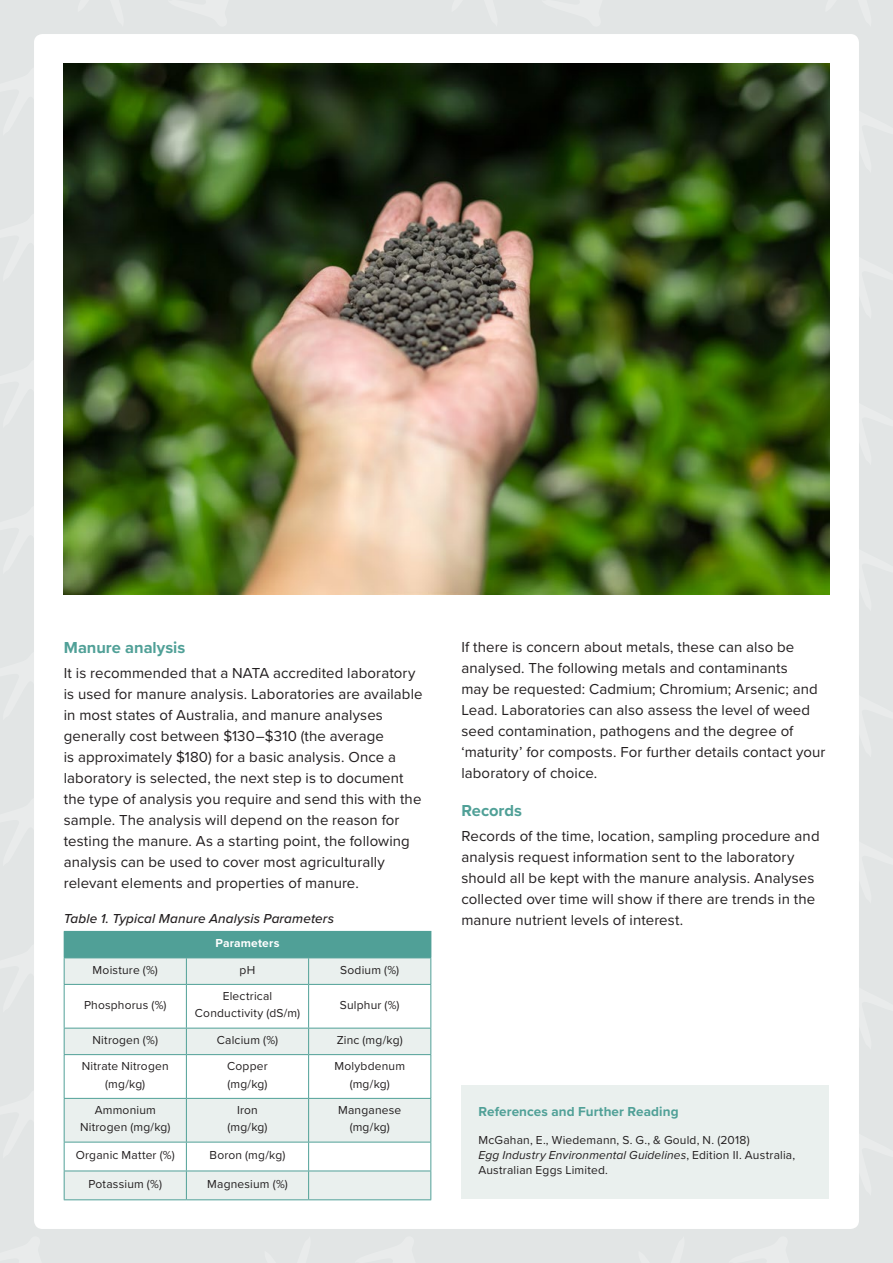
<style>
.page{position:relative;width:893px;height:1263px;background:#e2e5e5}
.page>*{position:absolute;margin:0;border:0;box-sizing:border-box;transform-origin:0 0}
.t1{font:700 16.5px "Proxima Nova";color:#50a097}
.t2{font:15px/21px "Proxima Nova";letter-spacing:.005em;color:#231f20}
.t3{font:italic 500 13.5px "Proxima Nova";letter-spacing:.01em;color:#231f20}
.t4{font:700 13.5px "Proxima Nova";letter-spacing:.01em;color:#50a097}
.t5{font:12px/17.2px "Proxima Nova";letter-spacing:.015em;color:#231f20;text-align:center}
.t6{font:700 12px "Proxima Nova";letter-spacing:.01em;color:#fff}
.s1{font-style:italic}
</style>
<div class="page">
<div style="left:34px;top:34px;width:825px;height:1195px;background:#fff;border-radius:9px"></div>
<svg style="left:65px;top:1029px;width:365px;height:170px;fill:#eaf0ee"></svg>
<hr style="left:64px;top:931px;width:122px;height:1px;background:#50a097">
<hr style="left:186px;top:931px;width:123px;height:1px;background:#50a097">
<hr style="left:309px;top:931px;width:122px;height:1px;background:#50a097">
<hr style="left:64px;top:984px;width:122px;height:1px;background:#50a097">
<hr style="left:64px;top:985px;width:1px;height:43px;background:#50a097">
<hr style="left:186px;top:984px;width:123px;height:1px;background:#50a097">
<hr style="left:186px;top:985px;width:1px;height:43px;background:#50a097">
<hr style="left:309px;top:984px;width:122px;height:1px;background:#50a097">
<hr style="left:308px;top:985px;width:1px;height:43px;background:#50a097">
<hr style="left:430px;top:985px;width:1px;height:43px;background:#50a097">
<hr style="left:64px;top:1028px;width:122px;height:1px;background:#50a097">
<svg style="left:64px;top:1028px;width:1px;height:26px"></svg>
<hr style="left:186px;top:1028px;width:123px;height:1px;background:#50a097">
<svg style="left:186px;top:1028px;width:1px;height:26px"></svg>
<hr style="left:309px;top:1028px;width:122px;height:1px;background:#50a097">
<svg style="left:308px;top:1028px;width:1px;height:26px"></svg>
<svg style="left:430px;top:1028px;width:1px;height:26px"></svg>
<hr style="left:64px;top:1054px;width:122px;height:1px;background:#50a097">
<hr style="left:64px;top:1055px;width:1px;height:43px;background:#50a097">
<hr style="left:186px;top:1054px;width:123px;height:1px;background:#50a097">
<hr style="left:186px;top:1055px;width:1px;height:43px;background:#50a097">
<hr style="left:309px;top:1054px;width:122px;height:1px;background:#50a097">
<hr style="left:308px;top:1055px;width:1px;height:43px;background:#50a097">
<hr style="left:430px;top:1055px;width:1px;height:43px;background:#50a097">
<hr style="left:64px;top:1098px;width:122px;height:1px;background:#50a097">
<hr style="left:64px;top:1099px;width:1px;height:43px;background:#50a097">
<hr style="left:186px;top:1098px;width:123px;height:1px;background:#50a097">
<hr style="left:186px;top:1099px;width:1px;height:43px;background:#50a097">
<hr style="left:309px;top:1098px;width:122px;height:1px;background:#50a097">
<hr style="left:308px;top:1099px;width:1px;height:43px;background:#50a097">
<hr style="left:430px;top:1099px;width:1px;height:43px;background:#50a097">
<hr style="left:64px;top:1142px;width:122px;height:1px;background:#50a097">
<hr style="left:186px;top:1142px;width:123px;height:1px;background:#50a097">
<hr style="left:309px;top:1142px;width:122px;height:1px;background:#50a097">
<hr style="left:64px;top:1170px;width:122px;height:1px;background:#50a097">
<svg style="left:64px;top:1142px;width:1px;height:57px"></svg>
<hr style="left:186px;top:1170px;width:123px;height:1px;background:#50a097">
<svg style="left:186px;top:1142px;width:1px;height:57px"></svg>
<hr style="left:309px;top:1170px;width:122px;height:1px;background:#50a097">
<svg style="left:308px;top:1142px;width:1px;height:57px"></svg>
<svg style="left:430px;top:1142px;width:1px;height:57px"></svg>
<hr style="left:64px;top:1199px;width:122px;height:1px;background:#50a097">
<hr style="left:186px;top:1199px;width:123px;height:1px;background:#50a097">
<hr style="left:309px;top:1199px;width:122px;height:1px;background:#50a097">
<svg style="left:64px;top:932px;width:367px;height:52px;background:#9ac6c1"></svg>
<img style="left:64px;top:64px;width:765px;height:530px">
<div style="left:461px;top:1086px;width:368px;height:113px;background:#eaf0ee"></div>
<p class="t1" style="left:64px;top:635px;width:123px">Manure analysis</p>
<p class="t2" style="left:64px;top:662px;width:360px">It is recommended that a NATA accredited laboratory is used for manure analysis. Laboratories are available in most states of Australia, and manure analyses generally cost between $130–$310 (the average<br>is approximately $180) for a basic analysis. Once a laboratory is selected, the next step is to document the type of analysis you require and send this with the sample. The analysis will depend on the reason for testing the manure. As a starting point, the following analysis can be used to cover most agriculturally relevant elements and properties of manure.</p>
<p class="t3" style="left:64px;top:908px;width:272px">Table 1. Typical Manure Analysis Parameters</p>
<p class="t6" style="left:216px;top:934px;width:65px">Parameters</p>
<p class="t5" style="left:93px;top:960px;width:67px">Moisture (%)</p>
<p class="t5" style="left:240px;top:960px;width:17px">pH</p>
<p class="t5" style="left:340px;top:960px;width:60px">Sodium (%)</p>
<p class="t5" style="left:84px;top:996px;width:84px">Phosphorus (%)</p>
<p class="t5" style="left:195px;top:987px;width:107px">Electrical<br>Conductivity (dS/m)</p>
<p class="t5" style="left:340px;top:996px;width:61px">Sulphur (%)</p>
<p class="t5" style="left:93px;top:1031px;width:67px">Nitrogen (%)</p>
<p class="t5" style="left:217px;top:1031px;width:63px">Calcium (%)</p>
<p class="t5" style="left:337px;top:1031px;width:67px">Zinc (mg/kg)</p>
<p class="t5" style="left:82px;top:1057px;width:88px">Nitrate Nitrogen (mg/kg)</p>
<p class="t5" style="left:227px;top:1057px;width:42px;text-align:left">Copper (mg/kg)</p>
<p class="t5" style="left:334px;top:1057px;width:72px">Molybdenum (mg/kg)</p>
<p class="t5" style="left:80px;top:1101px;width:92px">Ammonium<br>Nitrogen (mg/kg)</p>
<p class="t5" style="left:227px;top:1101px;width:42px">Iron (mg/kg)</p>
<p class="t5" style="left:338px;top:1101px;width:65px">Manganese (mg/kg)</p>
<p class="t5" style="left:76px;top:1146px;width:100px">Organic Matter (%)</p>
<p class="t5" style="left:210px;top:1146px;width:77px">Boron (mg/kg)</p>
<p class="t5" style="left:89px;top:1175px;width:75px">Potassium (%)</p>
<p class="t5" style="left:207px;top:1175px;width:82px">Magnesium (%)</p>
<p class="t2" style="left:461px;top:636px;width:365px">If there is concern about metals, these can also be analysed. The following metals and contaminants<br>may be requested: Cadmium; Chromium; Arsenic; and Lead. Laboratories can also assess the level of weed seed contamination, pathogens and the degree of ‘maturity’ for composts. For further details contact your laboratory of choice.</p>
<p class="t1" style="left:461px;top:798px;width:62px">Records</p>
<p class="t2" style="left:461px;top:825px;width:360px">Records of the time, location, sampling procedure and analysis request information sent to the laboratory should all be kept with the manure analysis. Analyses collected over time will show if there are trends in the manure nutrient levels of interest.</p>
<p class="t4" style="left:478px;top:1101px;width:202px">References and Further Reading</p>
<p class="t5" style="left:478px;top:1131px;width:318px;line-height:15px;text-align:left">McGahan, E., Wiedemann, S. G., &amp; Gould, N. (2018)<br><span class="s1">Egg Industry Environmental Guidelines</span>, Edition II. Australia,<br>Australian Eggs Limited.</p>
</div>
